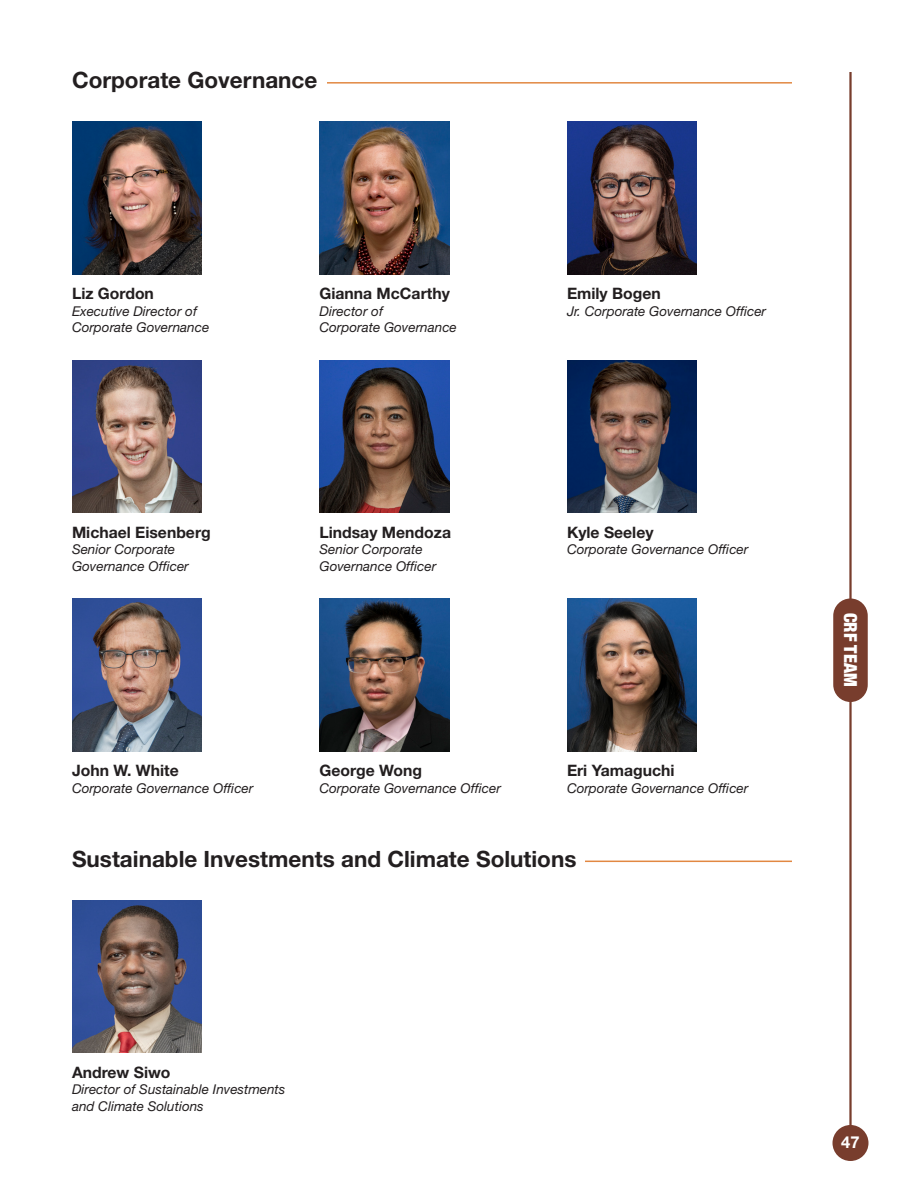
<style>
.page{position:relative;width:918px;height:1188px;background:#fff}
.page>*{position:absolute;margin:0;border:0;box-sizing:border-box;transform-origin:0 0}
.Moderator_Panelist_S{font:700 22.5px "Helvetica Neue LT Std";color:#231f20}
.t1{font:900 condensed 18px "Helvetica Neue LT Std";color:#fff}
.t2{font:700 16.5px "Helvetica Neue LT Std";color:#fff}
.PICM_Name{font:700 15.75px "Helvetica Neue LT Std";color:#231f20}
.PICM_Title{font:italic 13.5px/16.5px "Helvetica Neue LT Std";color:#231f20}
</style>
<div class="page">
<hr style="left:849px;top:72px;width:3px;height:1055px;background:#783d2d">
<div style="left:832px;top:1125px;width:36px;height:36px;background:#783d2d;border-radius:50%"></div>
<div style="left:833px;top:598px;width:35px;height:104px;background:#783d2d;border-radius:17px"></div>
<img style="left:320px;top:122px;width:129px;height:152px">
<img style="left:72px;top:122px;width:130px;height:152px">
<hr style="left:327px;top:82px;width:465px;height:2px;background:#e28842">
<img style="left:320px;top:360px;width:129px;height:153px">
<img style="left:72px;top:360px;width:130px;height:153px">
<img style="left:567px;top:360px;width:130px;height:153px">
<img style="left:72px;top:598px;width:130px;height:154px">
<img style="left:567px;top:122px;width:130px;height:152px">
<img style="left:320px;top:598px;width:129px;height:154px">
<img style="left:567px;top:598px;width:130px;height:154px">
<img style="left:72px;top:900px;width:130px;height:153px">
<hr style="left:585px;top:861px;width:207px;height:1px;background:#e28842">
<p class="Moderator_Panelist_S" style="left:72px;top:66px;width:247px">Corporate Governance</p>
<p class="PICM_Name" style="left:72px;top:284px;width:83px">Liz Gordon</p>
<p class="PICM_Title" style="left:72px;top:302px;width:139px">Executive Director of<br>Corporate Governance</p>
<p class="PICM_Name" style="left:72px;top:522px;width:140px">Michael Eisenberg</p>
<p class="PICM_Title" style="left:72px;top:541px;width:118px">Senior Corporate<br>Governance Officer</p>
<p class="PICM_Name" style="left:320px;top:284px;width:132px">Gianna McCarthy</p>
<p class="PICM_Title" style="left:320px;top:302px;width:139px">Director of<br>Corporate Governance</p>
<p class="PICM_Name" style="left:320px;top:522px;width:133px">Lindsay Mendoza</p>
<p class="PICM_Title" style="left:320px;top:541px;width:118px">Senior Corporate<br>Governance Officer</p>
<p class="PICM_Name" style="left:567px;top:284px;width:95px">Emily Bogen</p>
<p class="PICM_Title" style="left:567px;top:302px;width:201px">Jr. Corporate Governance Officer</p>
<p class="PICM_Name" style="left:567px;top:522px;width:88px">Kyle Seeley</p>
<p class="PICM_Title" style="left:567px;top:541px;width:183px">Corporate Governance Officer</p>
<p class="PICM_Name" style="left:72px;top:761px;width:108px">John W. White</p>
<p class="PICM_Title" style="left:72px;top:779px;width:183px">Corporate Governance Officer</p>
<p class="PICM_Name" style="left:320px;top:761px;width:104px">George Wong</p>
<p class="PICM_Title" style="left:320px;top:779px;width:183px">Corporate Governance Officer</p>
<p class="PICM_Name" style="left:567px;top:761px;width:109px">Eri Yamaguchi</p>
<p class="PICM_Title" style="left:567px;top:779px;width:183px">Corporate Governance Officer</p>
<p class="Moderator_Panelist_S" style="left:72px;top:845px;width:506px">Sustainable Investments and Climate Solutions</p>
<h2 class="t1" style="left:862px;top:613px;width:75px;rotate:90deg">CRF TEAM</h2>
<p class="PICM_Name" style="left:72px;top:1062px;width:100px">Andrew Siwo</p>
<p class="PICM_Title" style="left:72px;top:1081px;width:215px">Director of Sustainable Investments and Climate Solutions</p>
<p class="t2" style="left:841px;top:1132px;width:20px">47</p>
</div>
